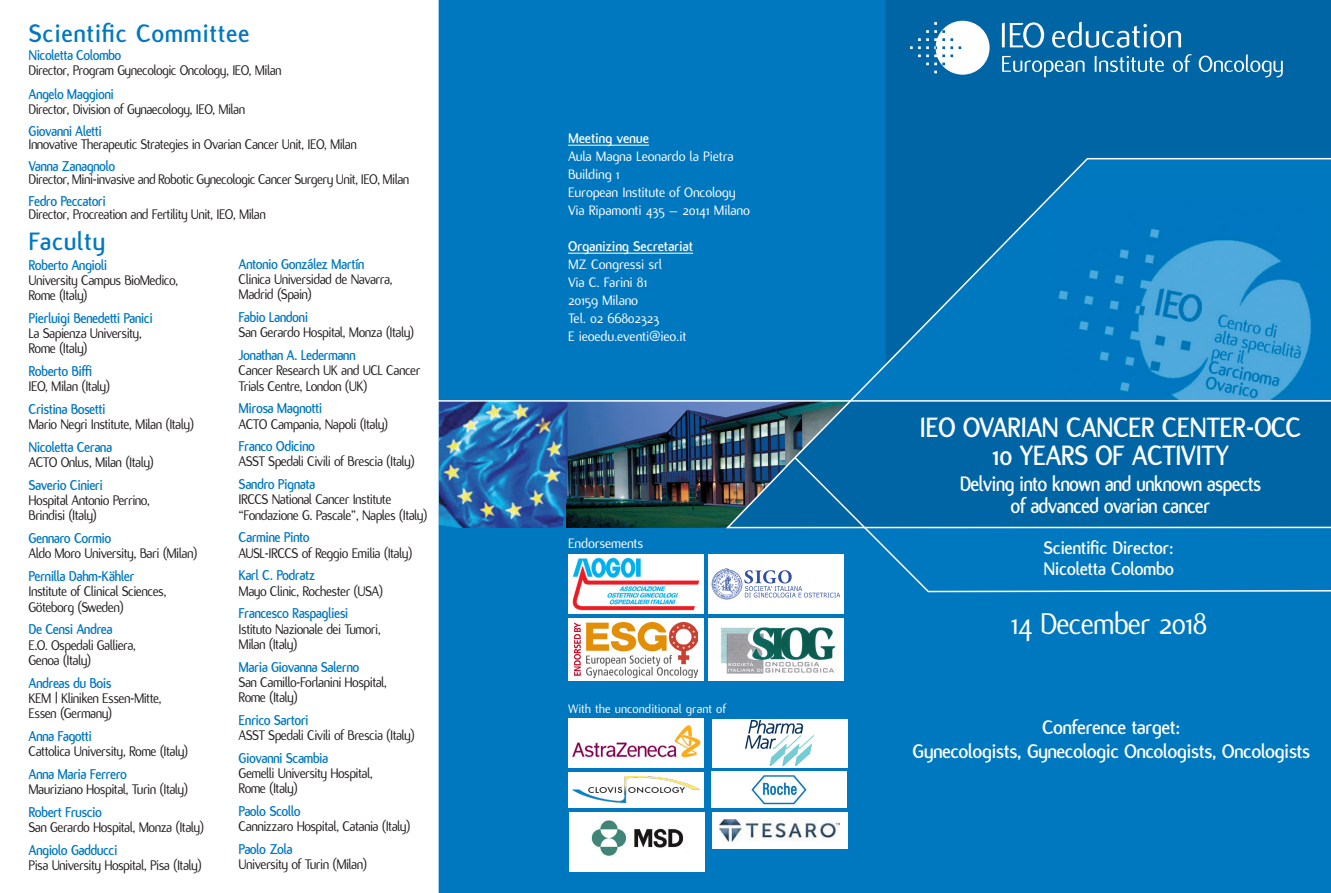
<style>
.page{position:relative;width:1331px;height:893px;background:#fff}
.page>*{position:absolute;margin:0;border:0;box-sizing:border-box;transform-origin:0 0}
.t1{font:33px "Flux";letter-spacing:-.03em;color:#fff}
.t2{font:700 30px "Flux";letter-spacing:-.03em;color:#fff;scale:.96 1}
.t3{font:700 27px "Flux";letter-spacing:.02em;color:#0078c0}
.t4{font:700 22.5px "Flux";letter-spacing:-.04em;color:#fff;scale:.93 1}
.t5{font:700 21px "Flux";letter-spacing:-.03em;color:#fff}
.t6{font:700 19.5px "Flux";letter-spacing:-.025em;color:#fff}
.t7{font:15.3px/15.1px "Flux";letter-spacing:-.04em;color:#231f20;scale:.95 1}
.t8{font:15.3px "Flux";letter-spacing:-.04em;color:#231f20;scale:.94 1}
.t9{font:700 15.3px "Flux";letter-spacing:-.04em;color:#0078c0;scale:.94 1}
.t10{font:15px "Flux";letter-spacing:-.015em;color:#fff}
.t11{font:700 15px "Flux";letter-spacing:-.015em;color:#fff}
.t12{font:13.5px "Flux";color:#fff}
.s1{font-weight:700;color:#0078c0}
</style>
<div class="page">
<div style="left:439px;top:0;width:892px;height:893px;background:#0078c0"></div>
<img style="left:439px;top:402px;width:285px;height:126px">
<hr style="left:568px;top:145px;width:81px;height:1px;background:#fff">
<hr style="left:568px;top:253px;width:125px;height:1px;background:#fff">
<div style="left:885px;top:0;width:446px;height:157px;background:#0065a4"></div>
<div style="left:793px;top:529px;width:538px;height:64px;background:#0078c0"></div>
<svg style="left:793px;top:157px;width:538px;height:243px;background:#0274b9"></svg>
<hr style="left:406px;top:400px;width:925px;height:2px;background:#fff">
<svg style="left:724px;top:400px;width:607px;height:129px;background:#0d68a0"></svg>
<svg style="left:910px;top:21px;width:79px;height:54px"></svg>
<svg style="left:1002px;top:22px;width:42px;height:26px"></svg>
<svg style="left:1052px;top:22px;width:129px;height:26px"></svg>
<svg style="left:1002px;top:56px;width:82px;height:22px;background:#3283b5"></svg>
<svg style="left:1095px;top:56px;width:69px;height:16px"></svg>
<svg style="left:1173px;top:54px;width:19px;height:18px"></svg>
<svg style="left:1199px;top:54px;width:84px;height:24px;background:#3283b5"></svg>
<div style="left:569px;top:554px;width:135px;height:60px;background:#fff"></div>
<img style="left:573px;top:557px;width:127px;height:54px">
<div style="left:568px;top:772px;width:136px;height:35px;background:#fff"></div>
<img style="left:573px;top:776px;width:126px;height:27px">
<div style="left:712px;top:719px;width:135px;height:48px;background:#fff"></div>
<img style="left:745px;top:721px;width:69px;height:45px">
<div style="left:568px;top:812px;width:136px;height:60px;background:#fff"></div>
<img style="left:591px;top:820px;width:93px;height:36px">
<div style="left:712px;top:772px;width:135px;height:36px;background:#fff"></div>
<img style="left:751px;top:775px;width:56px;height:30px">
<div style="left:708px;top:619px;width:135px;height:62px;background:#fff"></div>
<img style="left:721px;top:627px;width:115px;height:47px">
<img style="left:1048px;top:202px;width:270px;height:197px">
<img style="left:569px;top:719px;width:135px;height:48px">
<div style="left:712px;top:812px;width:135px;height:36px;background:#fff"></div>
<img style="left:720px;top:819px;width:119px;height:22px">
<div style="left:708px;top:554px;width:135px;height:60px;background:#fff"></div>
<svg style="left:712px;top:568px;width:128px;height:31px"></svg>
<div style="left:568px;top:619px;width:135px;height:62px;background:#fff"></div>
<img style="left:574px;top:622px;width:123px;height:56px">
<p class="t3" style="left:29px;top:18px;width:223px">Scientific Committee</p>
<p class="t9" style="left:29px;top:47px;width:100px">Nicoletta Colombo</p>
<p class="t8" style="left:29px;top:62px;width:271px">Director, Program Gynecologic Oncology, IEO, Milan</p>
<p class="t9" style="left:29px;top:85px;width:92px">Angelo Maggioni</p>
<p class="t8" style="left:29px;top:100px;width:232px">Director, Division of Gynaecology, IEO, Milan</p>
<p class="t9" style="left:29px;top:122px;width:80px">Giovanni Aletti</p>
<p class="t8" style="left:29px;top:135px;width:351px">Innovative Therapeutic Strategies in Ovarian Cancer Unit, IEO, Milan</p>
<p class="t9" style="left:29px;top:157px;width:94px">Vanna Zanagnolo</p>
<p class="t8" style="left:29px;top:170px;width:407px">Director, Mini-invasive and Robotic Gynecologic Cancer Surgery Unit, IEO, Milan</p>
<p class="t9" style="left:29px;top:192px;width:84px">Fedro Peccatori</p>
<p class="t8" style="left:29px;top:205px;width:254px">Director, Procreation and Fertility Unit, IEO, Milan</p>
<p class="t3" style="left:29px;top:227px;width:79px">Faculty</p>
<p class="t7" style="left:29px;top:258px;width:159px"><span class="s1">Roberto Angioli<br></span>University Campus BioMedico,<br>Rome (Italy)</p>
<p class="t7" style="left:29px;top:311px;width:132px"><span class="s1">Pierluigi Benedetti Panici<br></span>La Sapienza University,<br>Rome (Italy)</p>
<p class="t7" style="left:29px;top:364px;width:87px"><span class="s1">Roberto Biffi<br></span>IEO, Milan (Italy)</p>
<p class="t7" style="left:29px;top:402px;width:176px"><span class="s1">Cristina Bosetti<br></span>Mario Negri Institute, Milan (Italy)</p>
<p class="t7" style="left:29px;top:440px;width:134px"><span class="s1">Nicoletta Cerana<br></span>ACTO Onlus, Milan (Italy)</p>
<p class="t7" style="left:29px;top:478px;width:130px"><span class="s1">Saverio Cinieri<br></span>Hospital Antonio Perrino,<br>Brindisi (Italy)</p>
<p class="t7" style="left:29px;top:531px;width:179px"><span class="s1">Gennaro Cormio<br></span>Aldo Moro University, Bari (Milan)</p>
<p class="t7" style="left:29px;top:569px;width:147px"><span class="s1">Pernilla Dahm-Kähler<br></span>Institute of Clinical Sciences,<br>Göteborg (Sweden)</p>
<p class="t7" style="left:29px;top:622px;width:115px"><span class="s1">De Censi Andrea<br></span>E.O. Ospedali Galliera,<br>Genoa (Italy)</p>
<p class="t7" style="left:29px;top:675px;width:142px"><span class="s1">Andreas du Bois<br></span>KEM | Kliniken Essen-Mitte,<br>Essen (Germany)</p>
<p class="t7" style="left:29px;top:728px;width:170px"><span class="s1">Anna Fagotti<br></span>Cattolica University, Rome (Italy)</p>
<p class="t7" style="left:29px;top:766px;width:170px"><span class="s1">Anna Maria Ferrero<br></span>Mauriziano Hospital, Turin (Italy)</p>
<p class="t7" style="left:29px;top:804px;width:186px"><span class="s1">Robert Fruscio<br></span>San Gerardo Hospital, Monza (Italy)</p>
<p class="t7" style="left:29px;top:842px;width:184px"><span class="s1">Angiolo Gadducci<br></span>Pisa University Hospital, Pisa (Italy)</p>
<p class="t7" style="left:239px;top:257px;width:164px"><span class="s1">Antonio González Martín<br></span>Clinica Universidad de Navarra,<br>Madrid (Spain)</p>
<p class="t7" style="left:239px;top:310px;width:186px"><span class="s1">Fabio Landoni<br></span>San Gerardo Hospital, Monza (Italy)</p>
<p class="t7" style="left:239px;top:348px;width:193px"><span class="s1">Jonathan A. Ledermann<br></span>Cancer Research UK and UCL Cancer<br>Trials Centre, London (UK)</p>
<p class="t7" style="left:239px;top:401px;width:159px"><span class="s1">Mirosa Magnotti<br></span>ACTO Campania, Napoli (Italy)</p>
<p class="t7" style="left:239px;top:439px;width:187px"><span class="s1">Franco Odicino<br></span>ASST Spedali Civili of Brescia (Italy)</p>
<p class="t7" style="left:239px;top:477px;width:200px"><span class="s1">Sandro Pignata<br></span>IRCCS National Cancer Institute “Fondazione G. Pascale”, Naples (Italy)</p>
<p class="t7" style="left:239px;top:530px;width:184px"><span class="s1">Carmine Pinto<br></span>AUSL-IRCCS of Reggio Emilia (Italy)</p>
<p class="t7" style="left:239px;top:568px;width:154px"><span class="s1">Karl C. Podratz<br></span>Mayo Clinic, Rochester (USA)</p>
<p class="t7" style="left:239px;top:606px;width:151px"><span class="s1">Francesco Raspagliesi<br></span>Istituto Nazionale dei Tumori,<br>Milan (Italy)</p>
<p class="t7" style="left:239px;top:659px;width:158px"><span class="s1">Maria Giovanna Salerno<br></span>San Camillo-Forlanini Hospital,<br>Rome (Italy)</p>
<p class="t7" style="left:239px;top:712px;width:187px"><span class="s1">Enrico Sartori<br></span>ASST Spedali Civili of Brescia (Italy)</p>
<p class="t7" style="left:239px;top:750px;width:143px"><span class="s1">Giovanni Scambia<br></span>Gemelli University Hospital,<br>Rome (Italy)</p>
<p class="t7" style="left:239px;top:804px;width:182px"><span class="s1">Paolo Scollo<br></span>Cannizzaro Hospital, Catania (Italy)</p>
<p class="t7" style="left:239px;top:842px;width:137px"><span class="s1">Paolo Zola<br></span>University of Turin (Milan)</p>
<p class="t11" style="left:568px;top:130px;width:83px">Meeting venue</p>
<p class="t10" style="left:568px;top:148px;width:167px">Aula Magna Leonardo la Pietra</p>
<p class="t10" style="left:568px;top:166px;width:53px">Building 1</p>
<p class="t10" style="left:568px;top:184px;width:169px">European Institute of Oncology</p>
<p class="t10" style="left:568px;top:202px;width:183px">Via Ripamonti 435 – 20141 Milano</p>
<p class="t11" style="left:568px;top:238px;width:127px">Organizing Secretariat</p>
<p class="t10" style="left:568px;top:256px;width:96px">MZ Congressi srl</p>
<p class="t10" style="left:568px;top:274px;width:81px">Via C. Farini 81</p>
<p class="t10" style="left:568px;top:292px;width:72px">20159 Milano</p>
<p class="t10" style="left:568px;top:310px;width:93px">Tel. 02 66802323</p>
<p class="t10" style="left:568px;top:328px;width:120px">E ieoedu.eventi@ieo.it</p>
<p class="t10" style="left:568px;top:535px;width:77px">Endorsements</p>
<p class="t12" style="left:568px;top:701px;width:160px">With the unconditional grant of</p>
<p class="t2" style="left:919px;top:410px;width:399px">IEO OVARIAN CANCER CENTER-OCC</p>
<p class="t2" style="left:992px;top:439px;width:249px">10 YEARS OF ACTIVITY</p>
<p class="t4" style="left:960px;top:471px;width:326px">Delving into known and unknown aspects</p>
<p class="t4" style="left:1011px;top:493px;width:216px">of advanced ovarian cancer</p>
<p class="t6" style="left:1043px;top:537px;width:132px">Scientific Director:</p>
<p class="t6" style="left:1043px;top:558px;width:132px">Nicoletta Colombo</p>
<p class="t1" style="left:1010px;top:605px;width:198px">14 December 2018</p>
<p class="t5" style="left:1042px;top:716px;width:140px">Conference target:</p>
<p class="t5" style="left:912px;top:740px;width:399px">Gynecologists, Gynecologic Oncologists, Oncologists</p>
</div>
